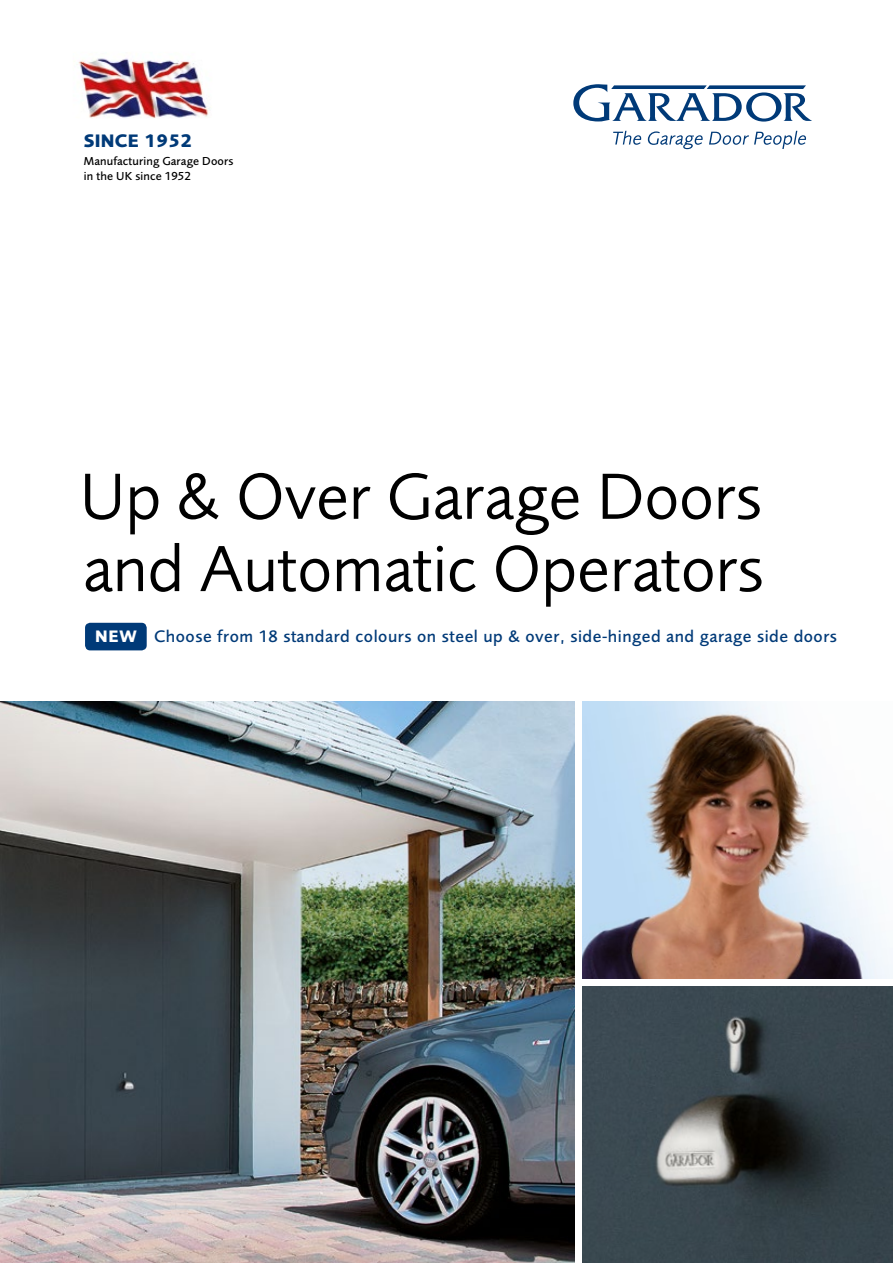
<style>
.page{position:relative;width:893px;height:1263px;background:#fff}
.page>*{position:absolute;margin:0;border:0;box-sizing:border-box;transform-origin:0 0}
.t1{font:67.5px/72.3px "Foundry Sans";color:#000}
.t2{font:700 18.75px "Foundry Sans";letter-spacing:.01em;color:#003a78}
.t3{font:500 17.25px "Foundry Sans";letter-spacing:.03em;color:#003a78}
.t4{font:500 12px/15px "Foundry Sans";letter-spacing:.01em;color:#000}
.s1{font-weight:700;color:#fff}
</style>
<div class="page">
<img style="left:78px;top:58px;width:132px;height:60px">
<img style="left:583px;top:986px;width:310px;height:277px">
<img style="left:0;top:702px;width:574px;height:561px">
<svg style="left:573px;top:84px;width:239px;height:38px"></svg>
<svg style="left:613px;top:131px;width:28px;height:14px"></svg>
<svg style="left:648px;top:131px;width:55px;height:18px"></svg>
<svg style="left:709px;top:131px;width:97px;height:18px"></svg>
<div style="left:85px;top:623px;width:62px;height:27px;background:#003a78;border-radius:5px"></div>
<img style="left:583px;top:702px;width:310px;height:276px">
<p class="t2" style="left:84px;top:130px;width:110px">SINCE 1952</p>
<p class="t4" style="left:84px;top:154px;width:151px">Manufacturing Garage Doors in the UK since 1952</p>
<h1 class="t1" style="left:80px;top:460px;width:686px">Up &amp; Over Garage Doors and Automatic Operators</h1>
<p class="t3" style="left:95px;top:626px;width:743px"><span class="s1">NEW</span> Choose from 18 standard colours on steel up &amp; over, side-hinged and garage side doors</p>
</div>
